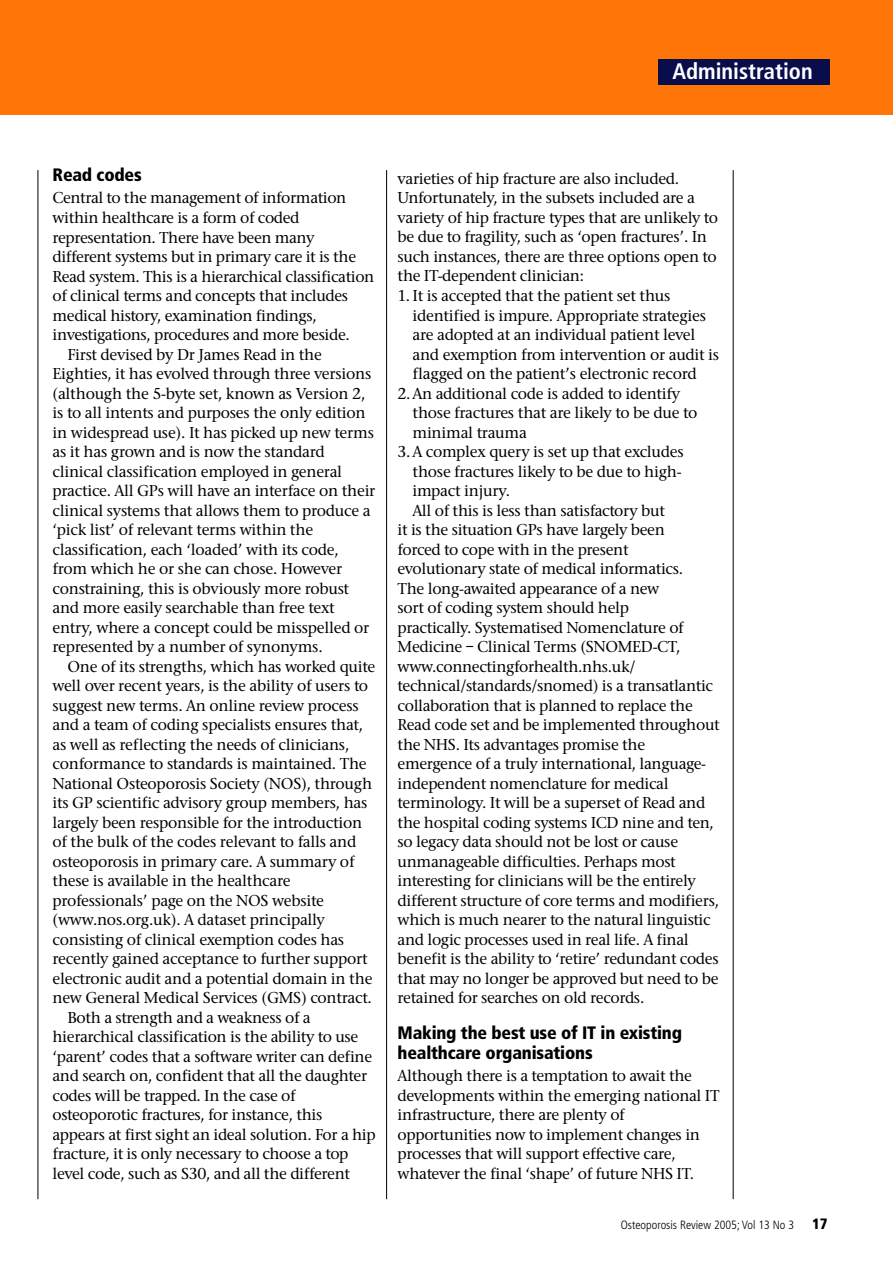
<style>
.page{position:relative;width:893px;height:1263px;background:#fff}
.page>*{position:absolute;margin:0;border:0;box-sizing:border-box;transform-origin:0 0}
.t1{font:700 condensed 22.5px "Frutiger";color:#fff}
.t2{font:900 condensed 18px/19.5px "Frutiger";letter-spacing:-.01em;color:#000}
.t3{font:500 16.5px/19.5px "Stone Serif";letter-spacing:-.02em;color:#000}
.t4{font:300 condensed 12px "Frutiger";color:#000}
.s1{font-weight:900;font-size:15px}
</style>
<div class="page">
<div style="left:0;top:0;width:893px;height:115px;background:#ff7508"></div>
<div style="left:658px;top:60px;width:171px;height:25px;background:#090e4a"></div>
<hr style="left:386px;top:170px;width:1px;height:1029px;background:#000">
<hr style="left:38px;top:170px;width:1px;height:1029px;background:#000">
<hr style="left:733px;top:170px;width:1px;height:1029px;background:#000">
<h1 class="t1" style="left:672px;top:63px;width:142px">Administration</h1>
<p class="t2" style="left:53px;top:166px;width:91px">Read codes</p>
<p class="t3" style="left:53px;top:188px;width:295px">Central to the management of information</p>
<p class="t3" style="left:53px;top:208px;width:248px">within healthcare is a form of coded</p>
<p class="t3" style="left:53px;top:227px;width:263px">representation. There have been many</p>
<p class="t3" style="left:53px;top:247px;width:305px">different systems but in primary care it is the</p>
<p class="t3" style="left:53px;top:266px;width:323px">Read system. This is a hierarchical classification</p>
<p class="t3" style="left:53px;top:286px;width:297px">of clinical terms and concepts that includes</p>
<p class="t3" style="left:53px;top:305px;width:266px">medical history, examination findings,</p>
<p class="t3" style="left:53px;top:325px;width:299px">investigations, procedures and more beside.</p>
<p class="t3" style="left:67px;top:344px;width:256px">First devised by Dr James Read in the</p>
<p class="t3" style="left:53px;top:364px;width:321px">Eighties, it has evolved through three versions</p>
<p class="t3" style="left:53px;top:383px;width:314px">(although the 5-byte set, known as Version 2,</p>
<p class="t3" style="left:53px;top:403px;width:315px">is to all intents and purposes the only edition</p>
<p class="t3" style="left:53px;top:422px;width:323px">in widespread use). It has picked up new terms</p>
<p class="t3" style="left:53px;top:442px;width:274px">as it has grown and is now the standard</p>
<p class="t3" style="left:53px;top:461px;width:291px">clinical classification employed in general</p>
<p class="t3" style="left:53px;top:481px;width:324px">practice. All GPs will have an interface on their</p>
<p class="t3" style="left:53px;top:500px;width:320px">clinical systems that allows them to produce a</p>
<p class="t3" style="left:53px;top:520px;width:262px">‘pick list’ of relevant terms within the</p>
<p class="t3" style="left:53px;top:539px;width:288px">classification, each ‘loaded’ with its code,</p>
<p class="t3" style="left:53px;top:559px;width:291px">from which he or she can chose. However</p>
<p class="t3" style="left:53px;top:578px;width:298px">constraining, this is obviously more robust</p>
<p class="t3" style="left:53px;top:598px;width:284px">and more easily searchable than free text</p>
<p class="t3" style="left:53px;top:617px;width:318px">entry, where a concept could be misspelled or</p>
<p class="t3" style="left:53px;top:637px;width:272px">represented by a number of synonyms.</p>
<p class="t3" style="left:67px;top:656px;width:309px">One of its strengths, which has worked quite</p>
<p class="t3" style="left:53px;top:676px;width:317px">well over recent years, is the ability of users to</p>
<p class="t3" style="left:53px;top:695px;width:308px">suggest new terms. An online review process</p>
<p class="t3" style="left:53px;top:715px;width:312px">and a team of coding specialists ensures that,</p>
<p class="t3" style="left:53px;top:734px;width:298px">as well as reflecting the needs of clinicians,</p>
<p class="t3" style="left:53px;top:754px;width:316px">conformance to standards is maintained. The</p>
<p class="t3" style="left:53px;top:773px;width:321px">National Osteoporosis Society (NOS), through</p>
<p class="t3" style="left:53px;top:793px;width:317px">its GP scientific advisory group members, has</p>
<p class="t3" style="left:53px;top:812px;width:311px">largely been responsible for the introduction</p>
<p class="t3" style="left:53px;top:832px;width:305px">of the bulk of the codes relevant to falls and</p>
<p class="t3" style="left:53px;top:851px;width:303px">osteoporosis in primary care. A summary of</p>
<p class="t3" style="left:53px;top:871px;width:240px">these is available in the healthcare</p>
<p class="t3" style="left:53px;top:890px;width:273px">professionals’ page on the NOS website</p>
<p class="t3" style="left:53px;top:910px;width:274px">(www.nos.org.uk). A dataset principally</p>
<p class="t3" style="left:53px;top:929px;width:293px">consisting of clinical exemption codes has</p>
<p class="t3" style="left:53px;top:949px;width:317px">recently gained acceptance to further support</p>
<p class="t3" style="left:53px;top:968px;width:322px">electronic audit and a potential domain in the</p>
<p class="t3" style="left:53px;top:988px;width:321px">new General Medical Services (GMS) contract.</p>
<p class="t3" style="left:67px;top:1007px;width:245px">Both a strength and a weakness of a</p>
<p class="t3" style="left:53px;top:1027px;width:307px">hierarchical classification is the ability to use</p>
<p class="t3" style="left:53px;top:1046px;width:321px">‘parent’ codes that a software writer can define</p>
<p class="t3" style="left:53px;top:1066px;width:316px">and search on, confident that all the daughter</p>
<p class="t3" style="left:53px;top:1085px;width:245px">codes will be trapped. In the case of</p>
<p class="t3" style="left:53px;top:1105px;width:272px">osteoporotic fractures, for instance, this</p>
<p class="t3" style="left:53px;top:1124px;width:325px">appears at first sight an ideal solution. For a hip</p>
<p class="t3" style="left:53px;top:1144px;width:298px">fracture, it is only necessary to choose a top</p>
<p class="t3" style="left:53px;top:1163px;width:299px">level code, such as S30, and all the different</p>
<p class="t3" style="left:398px;top:169px;width:322px">varieties of hip fracture are also included.<br>Unfortunately, in the subsets included are a variety of hip fracture types that are unlikely to be due to fragility, such as ‘open fractures’. In such instances, there are three options open to the IT-dependent clinician:</p>
<p class="t3" style="left:398px;top:286px;width:274px">1. It is accepted that the patient set thus</p>
<p class="t3" style="left:412px;top:305px;width:295px">identified is impure. Appropriate strategies</p>
<p class="t3" style="left:412px;top:325px;width:284px">are adopted at an individual patient level</p>
<p class="t3" style="left:412px;top:344px;width:308px">and exemption from intervention or audit is</p>
<p class="t3" style="left:412px;top:364px;width:286px">flagged on the patient’s electronic record</p>
<p class="t3" style="left:398px;top:383px;width:284px">2.An additional code is added to identify</p>
<p class="t3" style="left:412px;top:403px;width:286px">those fractures that are likely to be due to</p>
<p class="t3" style="left:412px;top:422px;width:116px">minimal trauma</p>
<p class="t3" style="left:398px;top:442px;width:288px">3.A complex query is set up that excludes</p>
<p class="t3" style="left:412px;top:461px;width:271px">those fractures likely to be due to high-</p>
<p class="t3" style="left:412px;top:481px;width:99px">impact injury.</p>
<p class="t3" style="left:412px;top:500px;width:254px">All of this is less than satisfactory but</p>
<p class="t3" style="left:398px;top:520px;width:269px">it is the situation GPs have largely been</p>
<p class="t3" style="left:398px;top:539px;width:232px">forced to cope with in the present</p>
<p class="t3" style="left:398px;top:559px;width:287px">evolutionary state of medical informatics.</p>
<p class="t3" style="left:398px;top:578px;width:263px">The long-awaited appearance of a new</p>
<p class="t3" style="left:398px;top:598px;width:233px">sort of coding system should help</p>
<p class="t3" style="left:398px;top:617px;width:288px">practically. Systematised Nomenclature of</p>
<p class="t3" style="left:398px;top:637px;width:284px">Medicine – Clinical Terms (SNOMED-CT,</p>
<p class="t3" style="left:398px;top:656px;width:239px">www.connectingforhealth.nhs.uk/</p>
<p class="t3" style="left:398px;top:676px;width:317px">technical/standards/snomed) is a transatlantic</p>
<p class="t3" style="left:398px;top:695px;width:297px">collaboration that is planned to replace the</p>
<p class="t3" style="left:398px;top:715px;width:324px">Read code set and be implemented throughout</p>
<p class="t3" style="left:398px;top:734px;width:249px">the NHS. Its advantages promise the</p>
<p class="t3" style="left:398px;top:754px;width:310px">emergence of a truly international, language-</p>
<p class="t3" style="left:398px;top:773px;width:273px">independent nomenclature for medical</p>
<p class="t3" style="left:398px;top:793px;width:309px">terminology. It will be a superset of Read and</p>
<p class="t3" style="left:398px;top:812px;width:318px">the hospital coding systems ICD nine and ten,</p>
<p class="t3" style="left:398px;top:832px;width:282px">so legacy data should not be lost or cause</p>
<p class="t3" style="left:398px;top:851px;width:280px">unmanageable difficulties. Perhaps most</p>
<p class="t3" style="left:398px;top:871px;width:300px">interesting for clinicians will be the entirely</p>
<p class="t3" style="left:398px;top:890px;width:323px">different structure of core terms and modifiers,</p>
<p class="t3" style="left:398px;top:910px;width:315px">which is much nearer to the natural linguistic</p>
<p class="t3" style="left:398px;top:929px;width:293px">and logic processes used in real life. A final</p>
<p class="t3" style="left:398px;top:949px;width:323px">benefit is the ability to ‘retire’ redundant codes</p>
<p class="t3" style="left:398px;top:968px;width:322px">that may no longer be approved but need to be</p>
<p class="t3" style="left:398px;top:988px;width:248px">retained for searches on old records.</p>
<p class="t2" style="left:398px;top:1024px;width:286px">Making the best use of IT in existing healthcare organisations</p>
<p class="t3" style="left:398px;top:1066px;width:324px">Although there is a temptation to await the developments within the emerging national IT infrastructure, there are plenty of opportunities now to implement changes in processes that will support effective care, whatever the final ‘shape’ of future NHS IT.</p>
<p class="t4" style="left:621px;top:1220px;width:208px">Osteoporosis Review 2005; Vol 13 No 3 <span class="s1">17</span></p>
</div>
